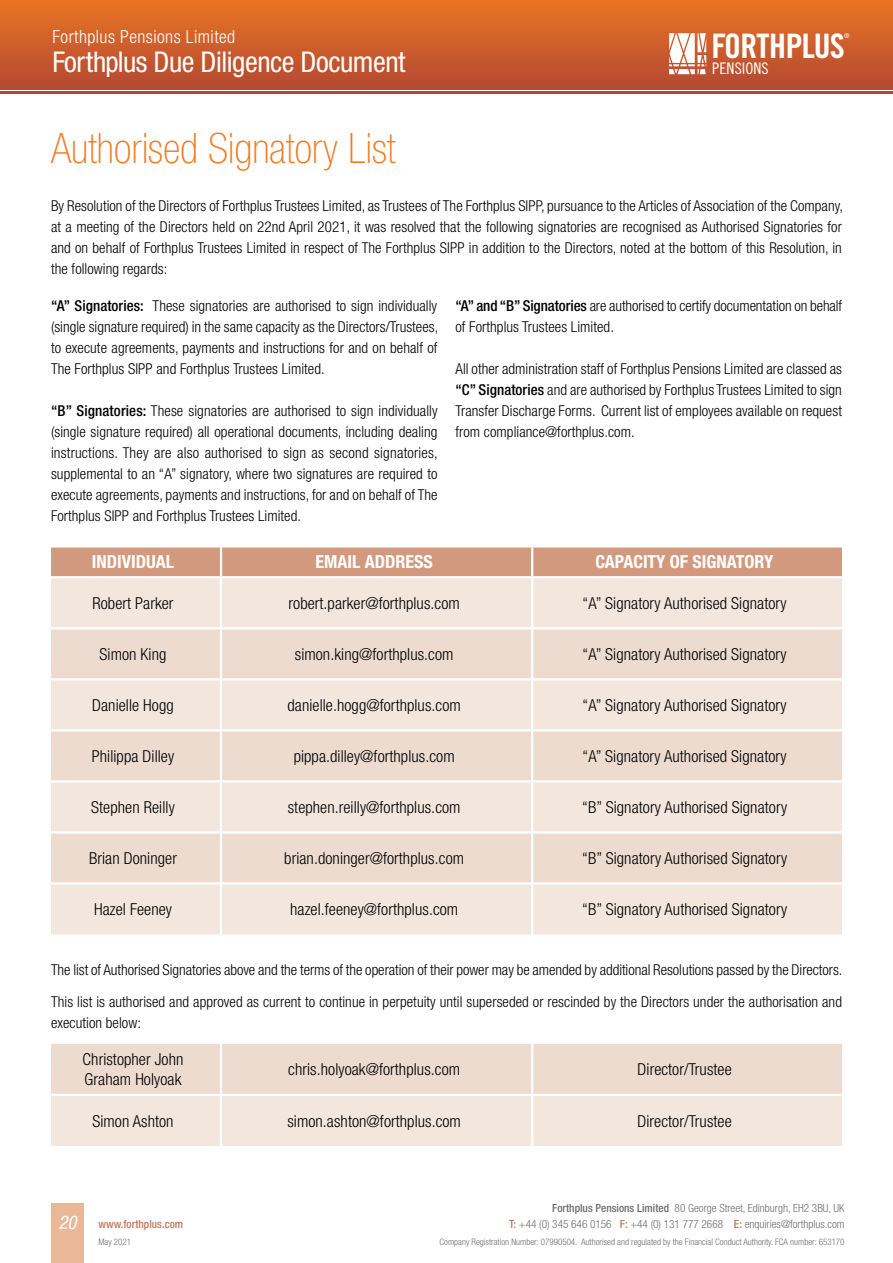
<style>
.page{position:relative;width:893px;height:1263px;background:#fff}
.page>*{position:absolute;margin:0;border:0;box-sizing:border-box;transform-origin:0 0}
.t1{font:100 condensed 42px "Helvetica Neue LT Pro";color:#f47b20}
.t2{font:33.75px "Trade Gothic Bold Cond Twenty";letter-spacing:-.025em;color:#fff}
.t3{font:condensed 28.65px "Helvetica Neue LT Pro";letter-spacing:-.015em;color:#fff}
.t4{font:italic condensed 18.75px "Helvetica Neue LT Pro";color:#fff}
.t5{font:700 condensed 18px "Helvetica Neue LT Pro";color:#fff}
.t6{font:300 condensed 18px "Helvetica Neue LT Pro";letter-spacing:.025em;color:#fff}
.t7{font:300 condensed 16.5px/20.2px "Helvetica Neue LT Pro";letter-spacing:.005em;color:#000}
.t8{font:15.9px "Trade Gothic Cond Eighteen";letter-spacing:.005em;color:#fff}
.t9{font:300 condensed 15px/21px "Helvetica Neue LT Pro";letter-spacing:.005em;color:#000;text-align:justify}
.t10{font:300 condensed 11.25px/16.5px "Helvetica Neue LT Pro";color:#6d6e71;text-align:right}
.t11{font:500 condensed 11.25px "Helvetica Neue LT Pro";color:#c5795b}
.t12{font:300 condensed 9px "Helvetica Neue LT Pro";color:#6d6e71}
.t13{font:6.6px "Trade Gothic Cond Eighteen";color:#fff}
.s1{font-weight:500}
.s2{font-weight:500;color:#c5795b}
</style>
<div class="page">
<div style="left:0;top:0;width:893px;height:89px;background:linear-gradient(to bottom,#ea7525,#b34932)"></div>
<hr style="left:0;top:91px;width:893px;height:3px;background:#b24831">
<svg style="left:669px;top:33px;width:37px;height:41px"></svg>
<div style="left:51px;top:1203px;width:33px;height:60px;background:#e9b897"></div>
<div style="left:51px;top:547px;width:791px;height:29px;background:#d3997e"></div>
<div style="left:51px;top:578px;width:791px;height:356px;background:#f3e6dd"></div>
<svg style="left:51px;top:629px;width:791px;height:253px;background:#f0dfd5"></svg>
<hr style="left:220px;top:547px;width:2px;height:29px;background:#fff">
<hr style="left:531px;top:547px;width:2px;height:29px;background:#fff">
<hr style="left:220px;top:578px;width:2px;height:49px;background:#fff">
<hr style="left:531px;top:578px;width:2px;height:49px;background:#fff">
<hr style="left:220px;top:629px;width:2px;height:49px;background:#fff">
<hr style="left:531px;top:629px;width:2px;height:49px;background:#fff">
<hr style="left:51px;top:678px;width:170px;height:2px;background:#fff">
<hr style="left:221px;top:678px;width:311px;height:2px;background:#fff">
<hr style="left:220px;top:680px;width:2px;height:49px;background:#fff">
<hr style="left:532px;top:678px;width:310px;height:2px;background:#fff">
<hr style="left:531px;top:680px;width:2px;height:49px;background:#fff">
<hr style="left:51px;top:729px;width:170px;height:2px;background:#fff">
<hr style="left:221px;top:729px;width:311px;height:2px;background:#fff">
<hr style="left:220px;top:731px;width:2px;height:49px;background:#fff">
<hr style="left:532px;top:729px;width:310px;height:2px;background:#fff">
<hr style="left:531px;top:731px;width:2px;height:49px;background:#fff">
<hr style="left:51px;top:780px;width:170px;height:2px;background:#fff">
<hr style="left:221px;top:780px;width:311px;height:2px;background:#fff">
<hr style="left:220px;top:782px;width:2px;height:49px;background:#fff">
<hr style="left:532px;top:780px;width:310px;height:2px;background:#fff">
<hr style="left:531px;top:782px;width:2px;height:49px;background:#fff">
<hr style="left:51px;top:831px;width:170px;height:2px;background:#fff">
<hr style="left:221px;top:831px;width:311px;height:2px;background:#fff">
<hr style="left:220px;top:833px;width:2px;height:49px;background:#fff">
<hr style="left:532px;top:831px;width:310px;height:2px;background:#fff">
<hr style="left:531px;top:833px;width:2px;height:49px;background:#fff">
<hr style="left:51px;top:882px;width:170px;height:2px;background:#fff">
<hr style="left:221px;top:882px;width:311px;height:2px;background:#fff">
<hr style="left:220px;top:884px;width:2px;height:50px;background:#fff">
<hr style="left:532px;top:882px;width:310px;height:2px;background:#fff">
<hr style="left:531px;top:884px;width:2px;height:50px;background:#fff">
<hr style="left:51px;top:627px;width:170px;height:2px;background:#fff">
<hr style="left:221px;top:627px;width:311px;height:2px;background:#fff">
<hr style="left:532px;top:627px;width:310px;height:2px;background:#fff">
<svg style="left:51px;top:1044px;width:791px;height:102px;background:#f0e0d6"></svg>
<hr style="left:220px;top:1044px;width:2px;height:50px;background:#fff">
<hr style="left:531px;top:1044px;width:2px;height:50px;background:#fff">
<hr style="left:51px;top:1094px;width:170px;height:2px;background:#fff">
<hr style="left:221px;top:1094px;width:311px;height:2px;background:#fff">
<hr style="left:220px;top:1096px;width:2px;height:50px;background:#fff">
<hr style="left:532px;top:1094px;width:310px;height:2px;background:#fff">
<hr style="left:531px;top:1096px;width:2px;height:50px;background:#fff">
<p class="t6" style="left:53px;top:27px;width:184px">Forthplus Pensions Limited</p>
<h3 class="t3" style="left:53px;top:45px;width:355px">Forthplus Due Diligence Document</h3>
<h1 class="t1" style="left:51px;top:125px;width:346px">Authorised Signatory List</h1>
<p class="t13" style="left:844px;top:31px;width:7px">®</p>
<h2 class="t2" style="left:711px;top:25px;width:135px">FORTHPLUS</h2>
<p class="t8" style="left:712px;top:59px;width:58px">PENSIONS</p>
<p class="t9" style="left:51px;top:195px;width:794px">By Resolution of the Directors of Forthplus Trustees Limited, as Trustees of The Forthplus SIPP, pursuance to the Articles of Association of the Company, at a meeting of the Directors held on 22nd April 2021, it was resolved that the following signatories are recognised as Authorised Signatories for and on behalf of Forthplus Trustees Limited in respect of The Forthplus SIPP in addition to the Directors, noted at the bottom of this Resolution, in the following regards:</p>
<p class="t9" style="left:51px;top:295px;width:389px"><span class="s1">“A” Signatories:</span> These signatories are authorised to sign individually (single signature required) in the same capacity as the Directors/Trustees, to execute agreements, payments and instructions for and on behalf of The Forthplus SIPP and Forthplus Trustees Limited.</p>
<p class="t9" style="left:51px;top:400px;width:388px"><span class="s1">“B” Signatories:</span> These signatories are authorised to sign individually (single signature required) all operational documents, including dealing instructions. They are also authorised to sign as second signatories, supplemental to an “A” signatory, where two signatures are required to execute agreements, payments and instructions, for and on behalf of The Forthplus SIPP and Forthplus Trustees Limited.</p>
<p class="t9" style="left:455px;top:295px;width:388px"><span class="s1">“A” and “B” Signatories</span> are authorised to certify documentation on behalf of Forthplus Trustees Limited.</p>
<p class="t9" style="left:455px;top:358px;width:388px">All other administration staff of Forthplus Pensions Limited are classed as <span class="s1">“C” Signatories</span> and are authorised by Forthplus Trustees Limited to sign Transfer Discharge Forms. Current list of employees available on request from compliance@forthplus.com.</p>
<p class="t5" style="left:92px;top:551px;width:84px">INDIVIDUAL</p>
<p class="t5" style="left:316px;top:551px;width:119px">EMAIL ADDRESS</p>
<p class="t5" style="left:596px;top:551px;width:180px">CAPACITY OF SIGNATORY</p>
<p class="t7" style="left:93px;top:593px;width:83px">Robert Parker</p>
<p class="t7" style="left:289px;top:593px;width:173px">robert.parker@forthplus.com</p>
<p class="t7" style="left:583px;top:593px;width:206px">“A” Signatory Authorised Signatory</p>
<p class="t7" style="left:100px;top:644px;width:68px">Simon King</p>
<p class="t7" style="left:295px;top:644px;width:160px">simon.king@forthplus.com</p>
<p class="t7" style="left:583px;top:644px;width:206px">“A” Signatory Authorised Signatory</p>
<p class="t7" style="left:92px;top:695px;width:83px">Danielle Hogg</p>
<p class="t7" style="left:287px;top:695px;width:175px">danielle.hogg@forthplus.com</p>
<p class="t7" style="left:583px;top:695px;width:206px">“A” Signatory Authorised Signatory</p>
<p class="t7" style="left:92px;top:746px;width:84px">Philippa Dilley</p>
<p class="t7" style="left:294px;top:746px;width:162px">pippa.dilley@forthplus.com</p>
<p class="t7" style="left:583px;top:746px;width:206px">“A” Signatory Authorised Signatory</p>
<p class="t7" style="left:91px;top:797px;width:85px">Stephen Reilly</p>
<p class="t7" style="left:288px;top:797px;width:174px">stephen.reilly@forthplus.com</p>
<p class="t7" style="left:582px;top:797px;width:206px">“B” Signatory Authorised Signatory</p>
<p class="t7" style="left:89px;top:848px;width:89px">Brian Doninger</p>
<p class="t7" style="left:284px;top:848px;width:181px">brian.doninger@forthplus.com</p>
<p class="t7" style="left:582px;top:848px;width:206px">“B” Signatory Authorised Signatory</p>
<p class="t7" style="left:94px;top:899px;width:79px">Hazel Feeney</p>
<p class="t7" style="left:290px;top:899px;width:170px">hazel.feeney@forthplus.com</p>
<p class="t7" style="left:582px;top:899px;width:206px">“B” Signatory Authorised Signatory</p>
<p class="t9" style="left:51px;top:954px;width:793px;line-height:31.7px">The list of Authorised Signatories above and the terms of the operation of their power may be amended by additional Resolutions passed by the Directors.<br>This list is authorised and approved as current to continue in perpetuity until superseded or rescinded by the Directors under the authorisation and</p>
<p class="t9" style="left:51px;top:1012px;width:91px">execution below:</p>
<p class="t7" style="left:83px;top:1048px;width:102px">Christopher John<br>Graham Holyoak</p>
<p class="t7" style="left:288px;top:1058px;width:173px">chris.holyoak@forthplus.com</p>
<p class="t7" style="left:638px;top:1058px;width:96px">Director/Trustee</p>
<p class="t7" style="left:92px;top:1111px;width:83px">Simon Ashton</p>
<p class="t7" style="left:287px;top:1111px;width:175px">simon.ashton@forthplus.com</p>
<p class="t7" style="left:638px;top:1111px;width:96px">Director/Trustee</p>
<p class="t4" style="left:59px;top:1211px;width:19px">20</p>
<p class="t11" style="left:98px;top:1218px;width:86px">www.forthplus.com</p>
<p class="t12" style="left:98px;top:1237px;width:34px">May 2021</p>
<p class="t10" style="left:509px;top:1199px;width:337px"><span class="s1">Forthplus Pensions Limited</span> 80 George Street, Edinburgh, EH2 3BU, UK<br><span class="s2">T:</span> +44 (0) 345 646 0156 <span class="s2">F:</span> +44 (0) 131 777 2668 <span class="s2">E:</span> enquiries@forthplus.com</p>
<p class="t12" style="left:439px;top:1237px;width:407px">Company Registration Number: 07990504. Authorised and regulated by the Financial Conduct Authority. FCA number: 653170</p>
</div>
